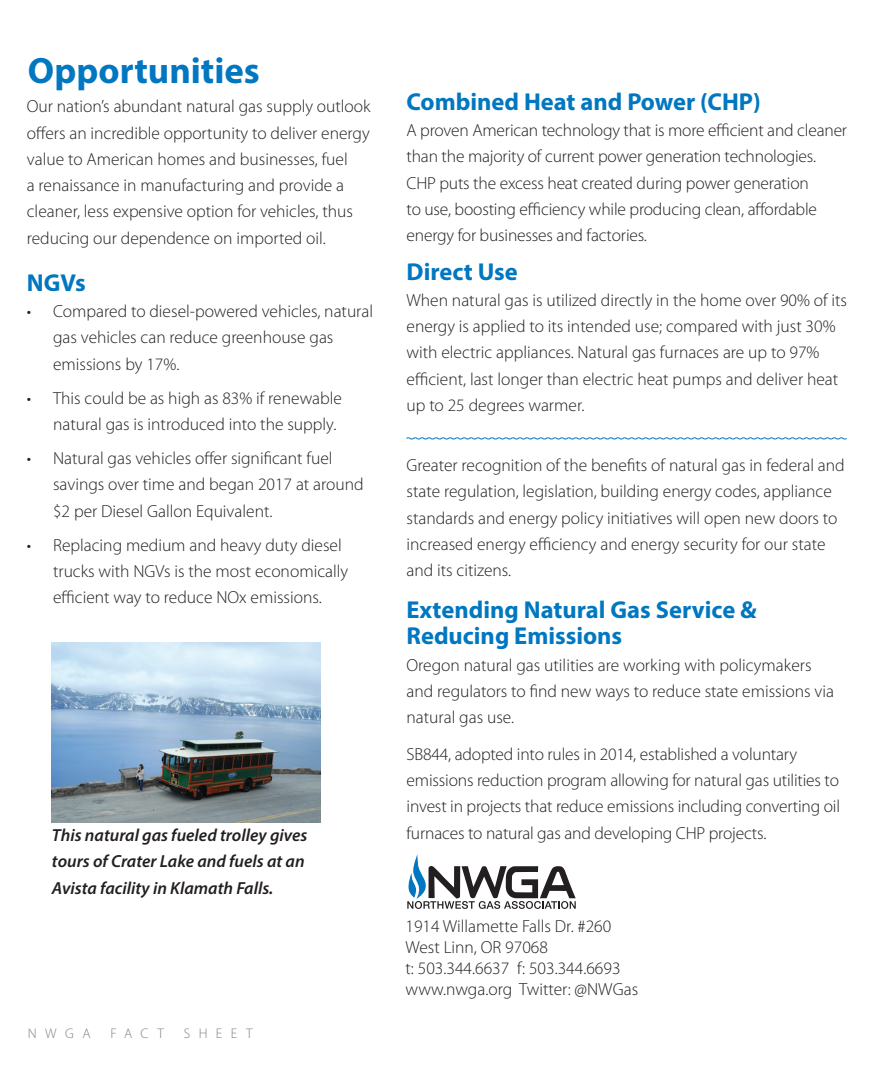
<style>
.page{position:relative;width:882px;height:1071px;background:#fff}
.page>*{position:absolute;margin:0;border:0;box-sizing:border-box;transform-origin:0 0}
.Paragraph_Style_1{font:700 36.75px "Myriad Pro";color:#0077c0}
.subhead{font:700 24.5px/26.2px "Myriad Pro";color:#0077c0}
.Paragraph_Style_1-2{font:300 17.5px/26.2px "Myriad Pro";color:#231f20}
.indent{font:300 17.5px/26.2px "Myriad Pro";color:#231f20}
.Paragraph_Style_1-3{font:italic 600 17.5px/26.2px "Myriad Pro";color:#231f20}
.Paragraph_Style_1-4{font:300 14px "Myriad Pro";letter-spacing:.6em;color:#808285}
</style>
<div class="page">
<img style="left:52px;top:642px;width:269px;height:180px">
<svg style="left:406px;top:437px;width:441px;height:3px"></svg>
<svg style="left:407px;top:854px;width:169px;height:55px"></svg>
<p class="Paragraph_Style_1" style="left:28px;top:46px;width:233px">Opportunities</p>
<p class="Paragraph_Style_1-2" style="left:27px;top:94px;width:345px">Our nation’s abundant natural gas supply outlook offers an incredible opportunity to deliver energy value to American homes and businesses, fuel<br>a renaissance in manufacturing and provide a cleaner, less expensive option for vehicles, thus reducing our dependence on imported oil.</p>
<p class="subhead" style="left:27px;top:269px;width:60px">NGVs</p>
<p class="indent" style="left:53px;top:298px;width:322px;text-indent:-26px">• Compared to diesel-powered vehicles, natural gas vehicles can reduce greenhouse gas emissions by 17%.</p>
<p class="indent" style="left:53px;top:385px;width:291px;text-indent:-26px">• This could be as high as 83% if renewable natural gas is introduced into the supply.</p>
<p class="indent" style="left:53px;top:445px;width:312px;text-indent:-26px">• Natural gas vehicles offer significant fuel savings over time and began 2017 at around $2 per Diesel Gallon Equivalent.</p>
<p class="indent" style="left:53px;top:532px;width:297px;text-indent:-26px">• Replacing medium and heavy duty diesel trucks with NGVs is the most economically efficient way to reduce NOx emissions.</p>
<p class="Paragraph_Style_1-3" style="left:52px;top:822px;width:257px">This natural gas fueled trolley gives tours of Crater Lake and fuels at an<br>Avista facility in Klamath Falls.</p>
<p class="Paragraph_Style_1-4" style="left:28px;top:1025px;width:64px">NWGA</p>
<p class="Paragraph_Style_1-4" style="left:110px;top:1025px;width:55px">FACT</p>
<p class="Paragraph_Style_1-4" style="left:184px;top:1025px;width:70px">SHEET</p>
<p class="subhead" style="left:407px;top:88px;width:356px">Combined Heat and Power (CHP)</p>
<p class="Paragraph_Style_1-2" style="left:407px;top:117px;width:442px">A proven American technology that is more efficient and cleaner than the majority of current power generation technologies.<br>CHP puts the excess heat created during power generation<br>to use, boosting efficiency while producing clean, affordable energy for businesses and factories.</p>
<p class="subhead" style="left:407px;top:257px;width:113px">Direct Use</p>
<p class="Paragraph_Style_1-2" style="left:407px;top:287px;width:442px">When natural gas is utilized directly in the home over 90% of its energy is applied to its intended use; compared with just 30% with electric appliances. Natural gas furnaces are up to 97% efficient, last longer than electric heat pumps and deliver heat up to 25 degrees warmer.</p>
<p class="Paragraph_Style_1-2" style="left:407px;top:452px;width:440px">Greater recognition of the benefits of natural gas in federal and state regulation, legislation, building energy codes, appliance standards and energy policy initiatives will open new doors to increased energy efficiency and energy security for our state and its citizens.</p>
<p class="subhead" style="left:407px;top:596px;width:352px">Extending Natural Gas Service &amp;<br>Reducing Emissions</p>
<p class="Paragraph_Style_1-2" style="left:407px;top:652px;width:429px">Oregon natural gas utilities are working with policymakers and regulators to find new ways to reduce state emissions via natural gas use.</p>
<p class="Paragraph_Style_1-2" style="left:407px;top:741px;width:435px">SB844, adopted into rules in 2014, established a voluntary emissions reduction program allowing for natural gas utilities to invest in projects that reduce emissions including converting oil furnaces to natural gas and developing CHP projects.</p>
<p class="Paragraph_Style_1-2" style="left:406px;top:914px;width:207px">1914 Willamette Falls Dr. #260</p>
<p class="Paragraph_Style_1-2" style="left:406px;top:935px;width:144px">West Linn, OR 97068</p>
<p class="Paragraph_Style_1-2" style="left:406px;top:956px;width:216px">t: 503.344.6637 f: 503.344.6693</p>
<p class="Paragraph_Style_1-2" style="left:406px;top:977px;width:234px">www.nwga.org Twitter: @NWGas</p>
</div>
